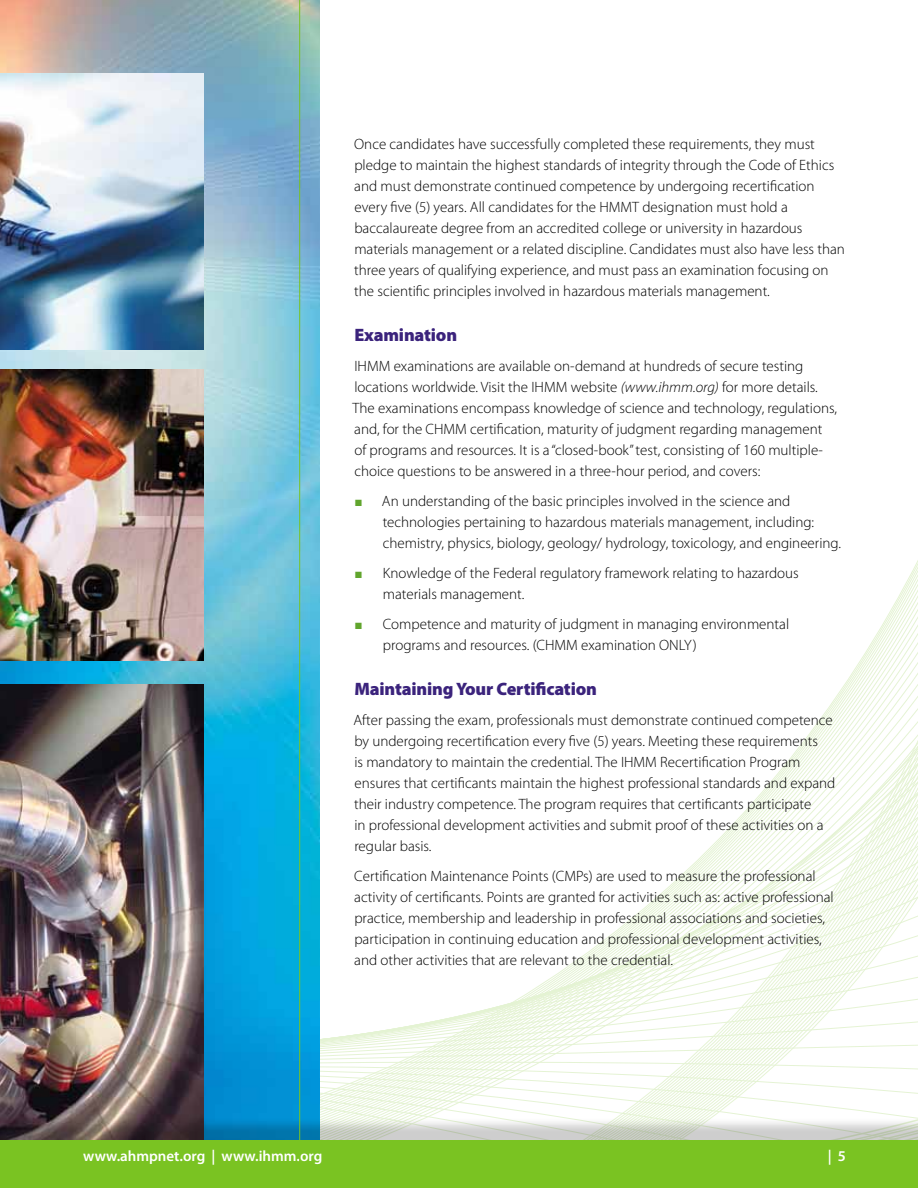
<style>
.page{position:relative;width:918px;height:1188px;background:#fff}
.page>*{position:absolute;margin:0;border:0;box-sizing:border-box;transform-origin:0 0}
.t1{font:900 18px "Myriad Pro";letter-spacing:-.01em;color:#3b237c}
.t2{font:300 15px/21px "Myriad Pro";color:#000}
.t3{font:600 15px "Myriad Pro";color:#fff}
.s1{font-style:italic}
.s2{color:#61a52d}
</style>
<div class="page">
<svg style="left:320px;top:560px;width:598px;height:557px"></svg>
<img style="left:0;top:0;width:320px;height:1117px">
<img style="left:0;top:74px;width:106px;height:275px">
<img style="left:0;top:369px;width:106px;height:292px">
<img style="left:0;top:684px;width:106px;height:433px">
<div style="left:0;top:1117px;width:918px;height:71px;background:#000;opacity:.2"></div>
<div style="left:0;top:1140px;width:918px;height:48px;background:#7ac322"></div>
<img style="left:106px;top:0;width:194px;height:1140px">
<p class="t2" style="left:354px;top:134px;width:492px">Once candidates have successfully completed these requirements, they must pledge to maintain the highest standards of integrity through the Code of Ethics and must demonstrate continued competence by undergoing recertification every five (5) years. All candidates for the HMMT designation must hold a baccalaureate degree from an accredited college or university in hazardous materials management or a related discipline. Candidates must also have less than three years of qualifying experience, and must pass an examination focusing on the scientific principles involved in hazardous materials management.</p>
<p class="t1" style="left:354px;top:325px;width:104px">Examination</p>
<p class="t2" style="left:353px;top:356px;width:486px">IHMM examinations are available on-demand at hundreds of secure testing locations worldwide. Visit the IHMM website <span class="s1">(www.ihmm.org)</span> for more details.<br>The examinations encompass knowledge of science and technology, regulations, and, for the CHMM certification, maturity of judgment regarding management<br>of programs and resources. It is a “closed-book” test, consisting of 160 multiple&shy;choice questions to be answered in a three-hour period, and covers:</p>
<p class="t2" style="left:383px;top:491px;width:460px;text-indent:-28px"><span class="s2">■</span> An understanding of the basic principles involved in the science and technologies pertaining to hazardous materials management, including: chemistry, physics, biology, geology/ hydrology, toxicology, and engineering.</p>
<p class="t2" style="left:383px;top:563px;width:417px;text-indent:-28px"><span class="s2">■</span> Knowledge of the Federal regulatory framework relating to hazardous materials management.</p>
<p class="t2" style="left:383px;top:614px;width:408px;text-indent:-28px"><span class="s2">■</span> Competence and maturity of judgment in managing environmental programs and resources. (CHMM examination ONLY)</p>
<p class="t1" style="left:354px;top:679px;width:244px">Maintaining Your Certification</p>
<p class="t2" style="left:353px;top:710px;width:484px">After passing the exam, professionals must demonstrate continued competence by undergoing recertification every five (5) years. Meeting these requirements<br>is mandatory to maintain the credential. The IHMM Recertification Program ensures that certificants maintain the highest professional standards and expand their industry competence. The program requires that certificants participate<br>in professional development activities and submit proof of these activities on a regular basis.</p>
<p class="t2" style="left:354px;top:866px;width:481px">Certification Maintenance Points (CMPs) are used to measure the professional activity of certificants. Points are granted for activities such as: active professional practice, membership and leadership in professional associations and societies, participation in continuing education and professional development activities, and other activities that are relevant to the credential.</p>
<p class="t3" style="left:83px;top:1147px;width:241px">www.ahmpnet.org | www.ihmm.org</p>
<p class="t3" style="left:828px;top:1147px;width:20px">| 5</p>
</div>
